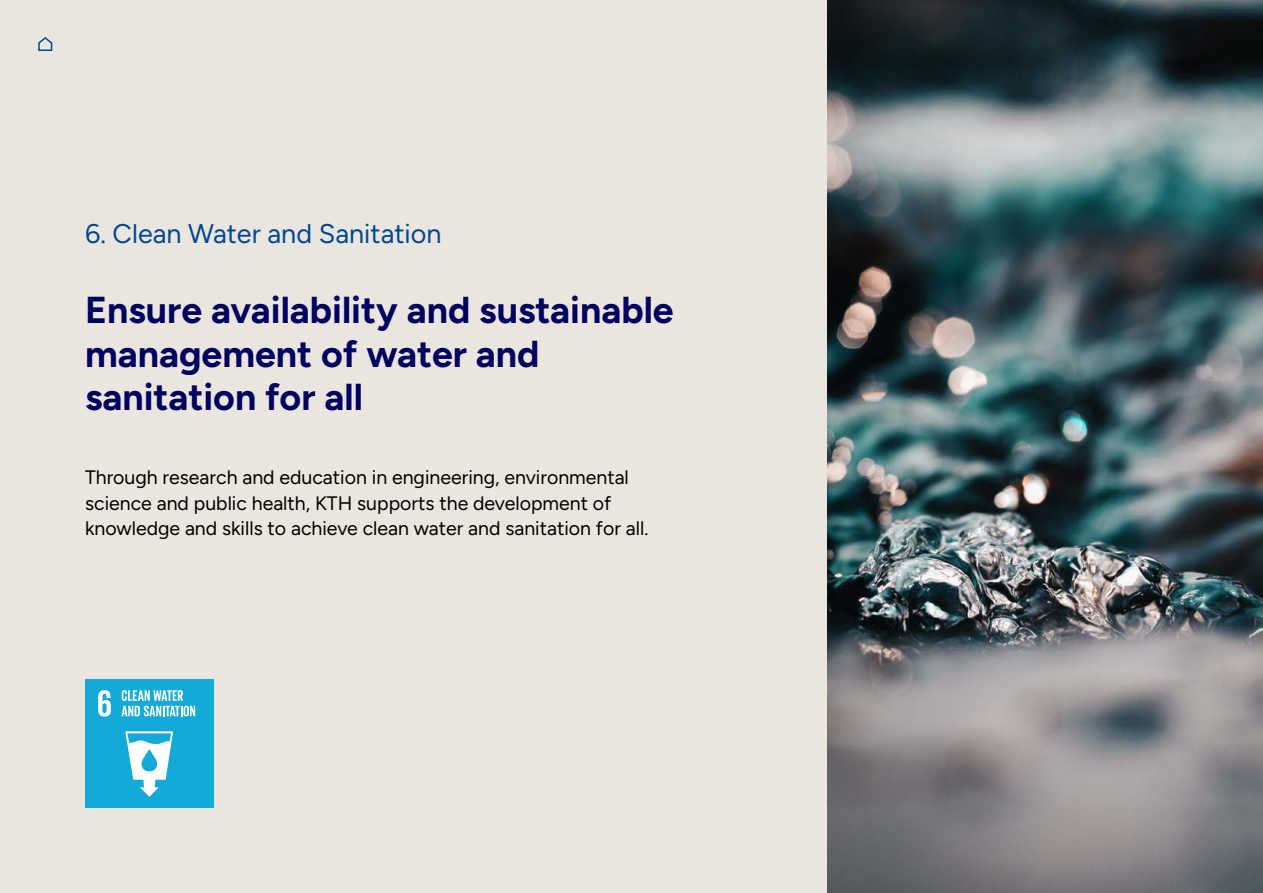
<style>
.page{position:relative;width:1263px;height:893px;background:#ebe5e0}
.page>*{position:absolute;margin:0;border:0;box-sizing:border-box;transform-origin:0 0}
.t1{font:700 37.5px/43.5px "Figtree";color:#000061}
.t2{font:27px "Figtree";color:#004791}
.t3{font:19.5px/25.5px "Figtree";color:#000}
</style>
<div class="page">
<img style="left:828px;top:0;width:435px;height:893px">
<div style="left:85px;top:680px;width:128px;height:128px;background:#13aad8"></div>
<svg style="left:98px;top:690px;width:13px;height:27px"></svg>
<svg style="left:125px;top:731px;width:48px;height:66px"></svg>
<svg style="left:122px;top:690px;width:73px;height:26px"></svg>
<svg style="left:38px;top:37px;width:15px;height:14px"></svg>
<h2 class="t2" style="left:85px;top:218px;width:358px">6. Clean Water and Sanitation</h2>
<h1 class="t1" style="left:85px;top:288px;width:590px">Ensure availability and sustainable management of water and sanitation for all</h1>
<p class="t3" style="left:85px;top:465px;width:565px">Through research and education in engineering, environmental science and public health, KTH supports the development of knowledge and skills to achieve clean water and sanitation for all.</p>
</div>
